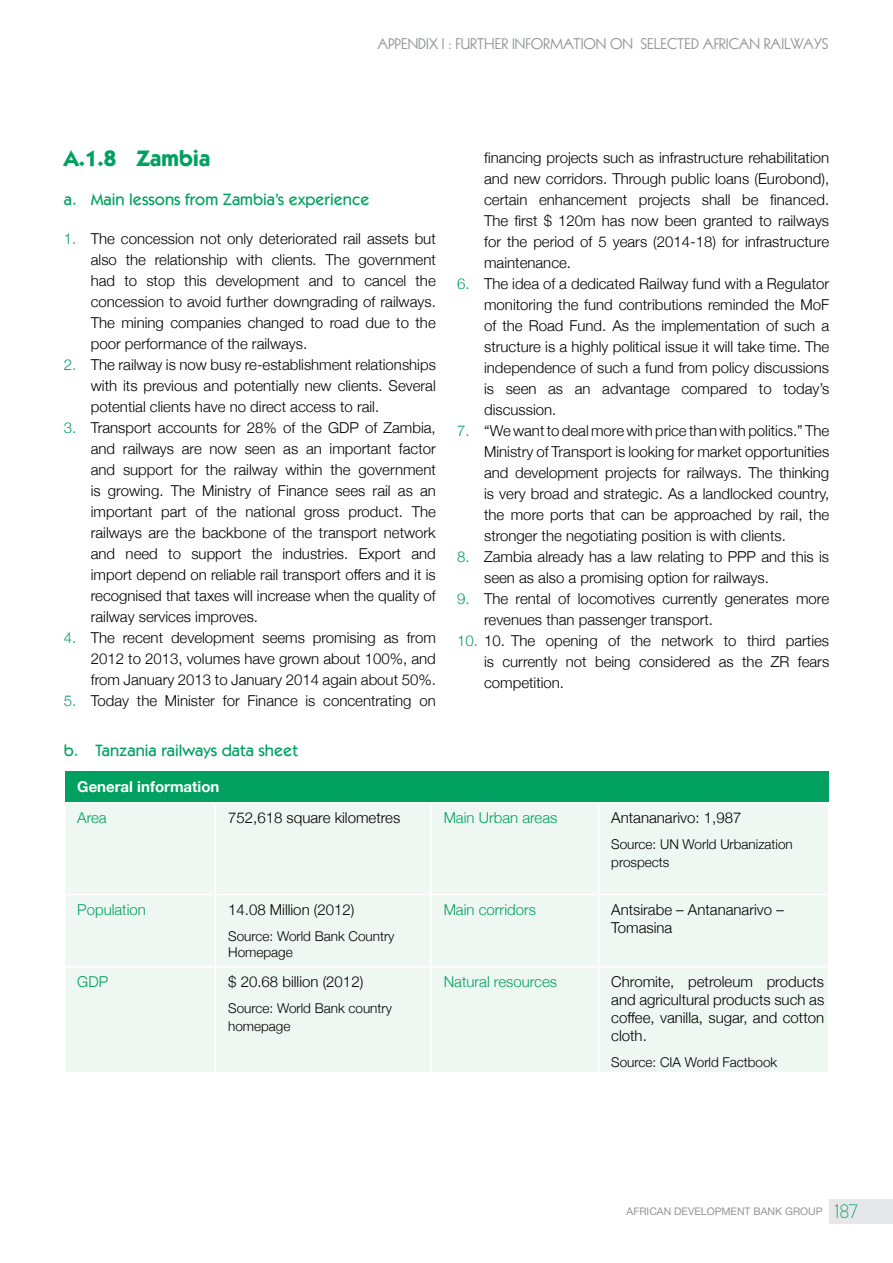
<style>
.page{position:relative;width:893px;height:1263px;background:#fff}
.page>*{position:absolute;margin:0;border:0;box-sizing:border-box;transform-origin:0 0}
.t1{font:700 22.5px "Itc Kabel";color:#00a160}
.t2{font:500 16.5px "Itc Kabel";color:#00a160}
.t3{font:300 15px/21px "Helvetica Neue";color:#000;text-align:justify}
.t4{font:300 15px "Helvetica Neue";color:#00a160}
.t5{font:15px "Kabel";color:#939598}
.t6{font:700 15px "Helvetica Neue";color:#fff}
.t7{font:300 13.5px/18px "Helvetica Neue";color:#000}
.t8{font:10.5px "Helvetica Neue LT Std";color:#939598}
.s1{color:#00a160}
.s2{font-family:"Kabel";font-weight:300;font-size:21px;color:#00a160}
</style>
<div class="page">
<div style="left:829px;top:1199px;width:64px;height:25px;background:#e6e7e8"></div>
<div style="left:65px;top:771px;width:763px;height:32px;background:#00a160"></div>
<div style="left:65px;top:804px;width:763px;height:268px;background:#eff7f2"></div>
<hr style="left:64px;top:802px;width:151px;height:1px;background:#fff">
<hr style="left:215px;top:802px;width:216px;height:1px;background:#fff">
<hr style="left:215px;top:803px;width:1px;height:91px;background:#fff">
<hr style="left:431px;top:802px;width:167px;height:1px;background:#fff">
<hr style="left:430px;top:803px;width:2px;height:91px;background:#fff">
<hr style="left:598px;top:802px;width:231px;height:1px;background:#fff">
<hr style="left:598px;top:803px;width:1px;height:91px;background:#fff">
<hr style="left:64px;top:894px;width:151px;height:1px;background:#fff">
<hr style="left:215px;top:894px;width:216px;height:1px;background:#fff">
<hr style="left:215px;top:895px;width:1px;height:71px;background:#fff">
<hr style="left:431px;top:894px;width:167px;height:1px;background:#fff">
<hr style="left:430px;top:895px;width:2px;height:71px;background:#fff">
<hr style="left:598px;top:894px;width:231px;height:1px;background:#fff">
<hr style="left:598px;top:895px;width:1px;height:71px;background:#fff">
<hr style="left:64px;top:966px;width:151px;height:1px;background:#fff">
<hr style="left:215px;top:966px;width:216px;height:1px;background:#fff">
<hr style="left:215px;top:967px;width:1px;height:105px;background:#fff">
<hr style="left:431px;top:966px;width:167px;height:1px;background:#fff">
<hr style="left:430px;top:967px;width:2px;height:105px;background:#fff">
<hr style="left:598px;top:966px;width:231px;height:1px;background:#fff">
<hr style="left:598px;top:967px;width:1px;height:105px;background:#fff">
<p class="t5" style="left:377px;top:35px;width:453px">APPENDIX : FURTHER IN ORM TION ON SELECTED A RIC N R ILW YS</p>
<h1 class="t1" style="left:64px;top:145px;width:148px">A.1.8 Zambia</h1>
<p class="t2" style="left:64px;top:190px;width:307px">a. Main lessons from Zambia’s experience</p>
<p class="t3" style="left:91px;top:227px;width:347px;text-indent:-27px"><span class="s1">1.</span> The concession not only deteriorated rail assets but also the relationship with clients. The government had to stop this development and to cancel the concession to avoid further downgrading of railways.<br>The mining companies changed to road due to the poor performance of the railways.</p>
<p class="t3" style="left:91px;top:353px;width:347px;text-indent:-27px"><span class="s1">2.</span> The railway is now busy re-establishment relationships with its previous and potentially new clients. Several potential clients have no direct access to rail.</p>
<p class="t3" style="left:91px;top:416px;width:347px;text-indent:-27px"><span class="s1">3.</span> Transport accounts for 28% of the GDP of Zambia, and railways are now seen as an important factor and support for the railway within the government is growing. The Ministry of Finance sees rail as an important part of the national gross product. The railways are the backbone of the transport network and need to support the industries. Export and import depend on reliable rail transport offers and it is recognised that taxes will increase when the quality of railway services improves.</p>
<p class="t3" style="left:91px;top:626px;width:347px;text-indent:-27px"><span class="s1">4.</span> The recent development seems promising as from 2012 to 2013, volumes have grown about 100%, and from January 2013 to January 2014 again about 50%.</p>
<p class="t3" style="left:64px;top:689px;width:373px"><span class="s1">5.</span> Today the Minister for Finance is concentrating on</p>
<p class="t3" style="left:484px;top:146px;width:347px">financing projects such as infrastructure rehabilitation and new corridors. Through public loans (Eurobond), certain enhancement projects shall be financed.<br>The first $ 120m has now been granted to railways for the period of 5 years (2014-18) for infrastructure maintenance.</p>
<p class="t3" style="left:484px;top:272px;width:347px;text-indent:-27px"><span class="s1">6.</span> The idea of a dedicated Railway fund with a Regulator monitoring the fund contributions reminded the MoF of the Road Fund. As the implementation of such a structure is a highly political issue it will take time. The independence of such a fund from policy discussions is seen as an advantage compared to today’s discussion.</p>
<p class="t3" style="left:484px;top:419px;width:347px;text-indent:-27px"><span class="s1">7.</span> “We want to deal more with price than with politics.” The Ministry of Transport is looking for market opportunities and development projects for railways. The thinking is very broad and strategic. As a landlocked country, the more ports that can be approached by rail, the stronger the negotiating position is with clients.</p>
<p class="t3" style="left:484px;top:545px;width:347px;text-indent:-27px"><span class="s1">8.</span> Zambia already has a law relating to PPP and this is seen as also a promising option for railways.</p>
<p class="t3" style="left:484px;top:587px;width:347px;text-indent:-27px"><span class="s1">9.</span> The rental of locomotives currently generates more revenues than passenger transport.</p>
<p class="t3" style="left:484px;top:629px;width:347px;text-indent:-27px"><span class="s1">10.</span> 10. The opening of the network to third parties is currently not being considered as the ZR fears competition.</p>
<p class="t2" style="left:64px;top:740px;width:236px">b. Tanzania railways data sheet</p>
<p class="t6" style="left:77px;top:774px;width:144px">General information</p>
<p class="t4" style="left:77px;top:806px;width:31px">Area</p>
<p class="t3" style="left:228px;top:806px;width:174px">752,618 square kilometres</p>
<p class="t4" style="left:444px;top:806px;width:115px">Main Urban areas</p>
<p class="t3" style="left:611px;top:806px;width:132px">Antananarivo: 1,987</p>
<p class="t7" style="left:611px;top:834px;width:183px">Source: UN World Urbanization prospects</p>
<p class="t4" style="left:77px;top:898px;width:70px">Population</p>
<p class="t3" style="left:228px;top:898px;width:128px">14.08 Million (2012)</p>
<p class="t7" style="left:228px;top:927px;width:168px;line-height:16.2px">Source: World Bank Country<br>Homepage</p>
<p class="t4" style="left:444px;top:898px;width:94px">Main corridors</p>
<p class="t3" style="left:611px;top:900px;width:174px;line-height:18px">Antsirabe – Antananarivo –<br>Tomasina</p>
<p class="t4" style="left:77px;top:970px;width:32px">GDP</p>
<p class="t3" style="left:228px;top:970px;width:137px">$ 20.68 billion (2012)</p>
<p class="t7" style="left:228px;top:998px;width:165px">Source: World Bank country homepage</p>
<p class="t4" style="left:444px;top:970px;width:115px">Natural resources</p>
<p class="t3" style="left:611px;top:972px;width:214px;line-height:18px">Chromite, petroleum products and agricultural products such as coffee, vanilla, sugar, and cotton cloth.</p>
<p class="t7" style="left:611px;top:1052px;width:168px">Source: CIA World Factbook</p>
<p class="t8" style="left:627px;top:1205px;width:233px">AFRIC N DEVELOPMENT B NK GROUP <span class="s2">187</span></p>
</div>
